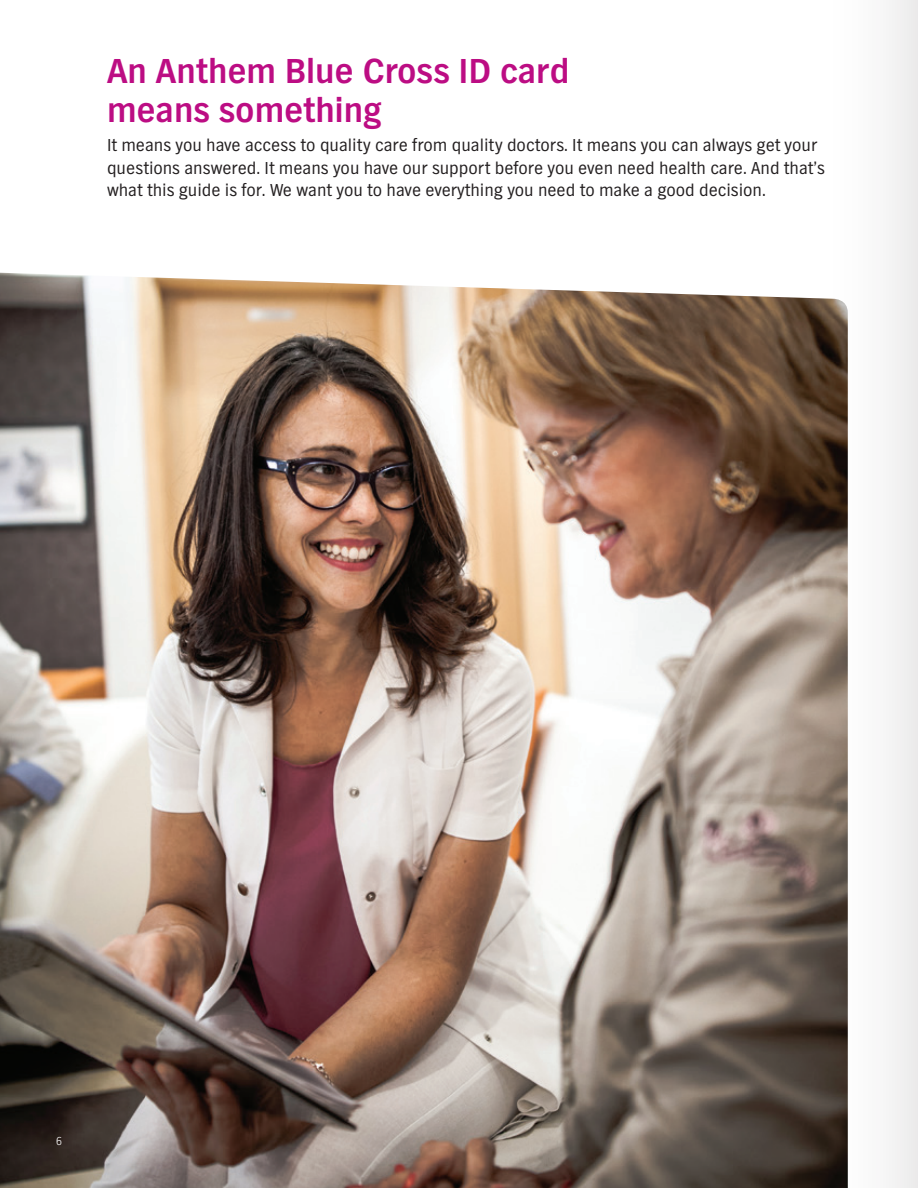
<style>
.page{position:relative;width:918px;height:1188px;background:#fff}
.page>*{position:absolute;margin:0;border:0;box-sizing:border-box;transform-origin:0 0}
.Main_Head{font:700 36px/39px "TV Nord EF";color:#bc0d83}
.Body_copy{font:18px/22.5px "TV Nord EF";color:#231f20}
.t1{font:300 12px "TV Nord EF";color:#fff}
</style>
<div class="page">
<div style="left:792px;top:0;width:126px;height:1188px;background:#f8f7f8"></div>
<img style="left:0;top:273px;width:848px;height:915px">
<p class="Main_Head" style="left:107px;top:51px;width:464px">An Anthem Blue Cross ID card means something</p>
<p class="Body_copy" style="left:107px;top:134px;width:719px">It means you have access to quality care from quality doctors. It means you can always get your questions answered. It means you have our support before you even need health care. And that’s what this guide is for. We want you to have everything you need to make a good decision.</p>
<p class="t1" style="left:56px;top:1134px;width:8px">6</p>
</div>
